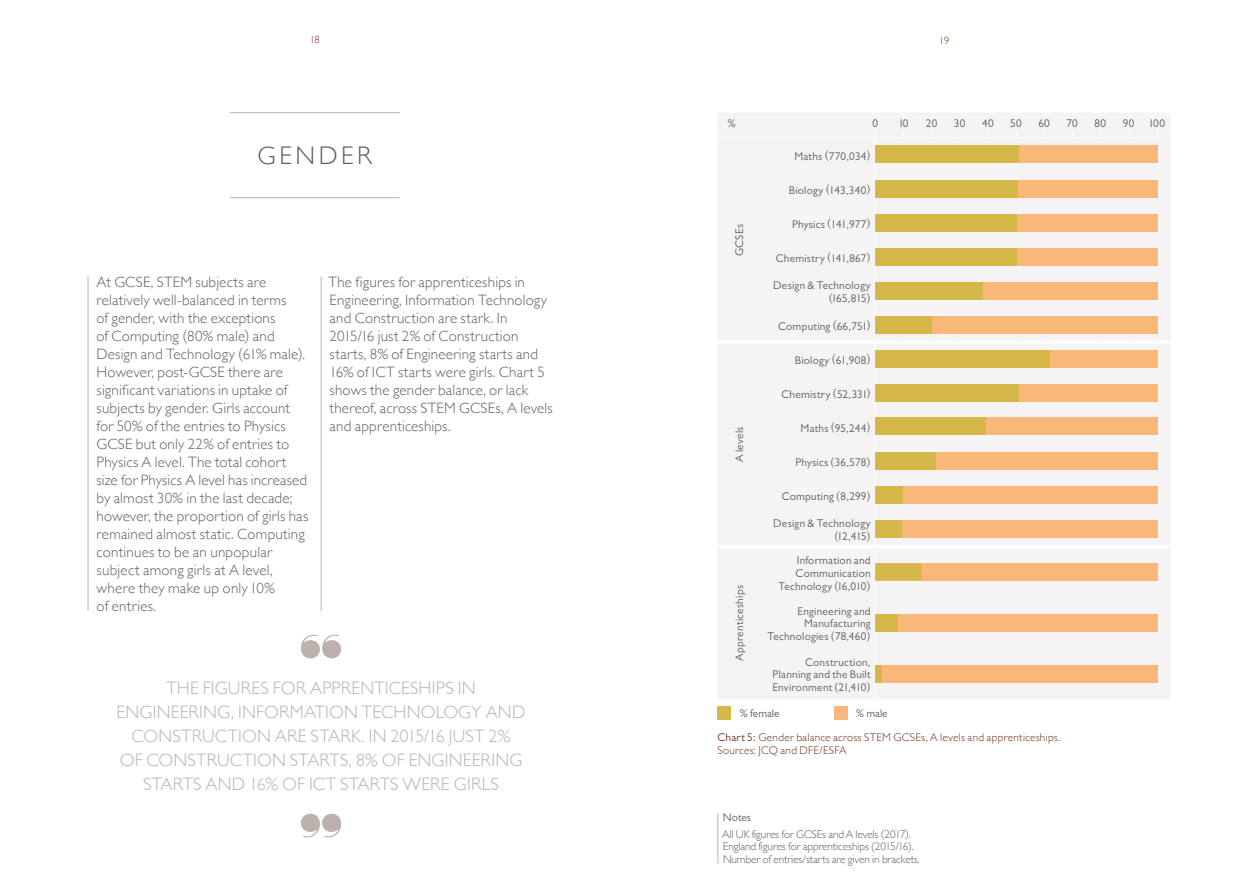
<style>
.page{position:relative;width:1259px;height:893px;background:#fff}
.page>*{position:absolute;margin:0;border:0;box-sizing:border-box;transform-origin:0 0}
.t1{font:300 25.5px "Gill Sans";letter-spacing:.14em;color:#615f5e}
.t2{font:300 18px/24px "Gill Sans";letter-spacing:.01em;color:#bdb2ab;text-align:center}
.t3{font:300 15px/18px "Gill Sans";letter-spacing:.01em;color:#615f5e}
.t4{font:11.25px/12.8px "Gill Sans";letter-spacing:.02em;color:#615f5e;text-align:right}
.t5{font:300 11.25px/12.8px "Gill Sans";letter-spacing:-.01em;color:#615f5e}
.t6{font:300 11.25px/12.8px "Gill Sans";letter-spacing:.025em;color:#6e321a}
.t7{font:300 10.5px "Gill Sans";color:#6e321a}
.s1{font-weight:400}
</style>
<div class="page">
<hr style="left:230px;top:112px;width:170px;height:1px;background:#bdb2ab">
<hr style="left:88px;top:276px;width:1px;height:335px;background:#bdb2ab">
<hr style="left:321px;top:276px;width:1px;height:335px;background:#bdb2ab">
<div style="left:718px;top:113px;width:453px;height:16px;background:#f5f3f3"></div>
<div style="left:718px;top:130px;width:453px;height:569px;background:#f5f3f3"></div>
<hr style="left:874px;top:139px;width:1px;height:33px;background:#fff">
<hr style="left:874px;top:172px;width:1px;height:34px;background:#fff">
<hr style="left:874px;top:206px;width:1px;height:34px;background:#fff">
<hr style="left:874px;top:240px;width:1px;height:34px;background:#fff">
<hr style="left:874px;top:274px;width:1px;height:34px;background:#fff">
<hr style="left:874px;top:308px;width:1px;height:33px;background:#fff">
<hr style="left:874px;top:344px;width:1px;height:32px;background:#fff">
<hr style="left:874px;top:376px;width:1px;height:34px;background:#fff">
<hr style="left:874px;top:410px;width:1px;height:34px;background:#fff">
<hr style="left:874px;top:444px;width:1px;height:34px;background:#fff">
<hr style="left:874px;top:478px;width:1px;height:34px;background:#fff">
<hr style="left:874px;top:512px;width:1px;height:33px;background:#fff">
<hr style="left:874px;top:548px;width:1px;height:49px;background:#fff">
<hr style="left:874px;top:597px;width:1px;height:51px;background:#fff">
<hr style="left:874px;top:648px;width:1px;height:51px;background:#fff">
<hr style="left:717px;top:341px;width:43px;height:3px;background:#fff">
<hr style="left:717px;top:545px;width:43px;height:3px;background:#fff">
<hr style="left:760px;top:341px;width:115px;height:3px;background:#fff">
<hr style="left:875px;top:341px;width:28px;height:3px;background:#fff">
<hr style="left:903px;top:341px;width:28px;height:3px;background:#fff">
<hr style="left:931px;top:341px;width:28px;height:3px;background:#fff">
<hr style="left:959px;top:341px;width:29px;height:3px;background:#fff">
<hr style="left:988px;top:341px;width:28px;height:3px;background:#fff">
<hr style="left:1016px;top:341px;width:28px;height:3px;background:#fff">
<hr style="left:1044px;top:341px;width:29px;height:3px;background:#fff">
<hr style="left:1073px;top:341px;width:28px;height:3px;background:#fff">
<hr style="left:1101px;top:341px;width:28px;height:3px;background:#fff">
<hr style="left:1129px;top:341px;width:28px;height:3px;background:#fff">
<hr style="left:760px;top:545px;width:115px;height:3px;background:#fff">
<hr style="left:875px;top:545px;width:28px;height:3px;background:#fff">
<hr style="left:903px;top:545px;width:28px;height:3px;background:#fff">
<hr style="left:931px;top:545px;width:28px;height:3px;background:#fff">
<hr style="left:959px;top:545px;width:29px;height:3px;background:#fff">
<hr style="left:988px;top:545px;width:28px;height:3px;background:#fff">
<hr style="left:1016px;top:545px;width:28px;height:3px;background:#fff">
<hr style="left:1044px;top:545px;width:29px;height:3px;background:#fff">
<hr style="left:1073px;top:545px;width:28px;height:3px;background:#fff">
<hr style="left:1101px;top:545px;width:28px;height:3px;background:#fff">
<hr style="left:1129px;top:545px;width:28px;height:3px;background:#fff">
<hr style="left:1157px;top:341px;width:14px;height:3px;background:#fff">
<hr style="left:1157px;top:545px;width:14px;height:3px;background:#fff">
<div style="left:874px;top:130px;width:284px;height:9px;background:#f5f3f3"></div>
<hr style="left:717px;top:138px;width:43px;height:1px;background:#fff">
<hr style="left:760px;top:138px;width:115px;height:1px;background:#fff">
<div style="left:875px;top:146px;width:283px;height:17px;background:#f9b879"></div>
<div style="left:875px;top:146px;width:143px;height:17px;background:#d6b84a"></div>
<div style="left:875px;top:181px;width:283px;height:17px;background:#f9b879"></div>
<div style="left:875px;top:181px;width:143px;height:17px;background:#d6b84a"></div>
<div style="left:875px;top:215px;width:283px;height:17px;background:#f9b879"></div>
<div style="left:875px;top:215px;width:142px;height:17px;background:#d6b84a"></div>
<div style="left:875px;top:249px;width:283px;height:17px;background:#f9b879"></div>
<div style="left:875px;top:249px;width:141px;height:17px;background:#d6b84a"></div>
<div style="left:875px;top:283px;width:283px;height:17px;background:#f9b879"></div>
<div style="left:875px;top:283px;width:108px;height:17px;background:#d6b84a"></div>
<div style="left:875px;top:317px;width:283px;height:17px;background:#f9b879"></div>
<div style="left:875px;top:317px;width:56px;height:17px;background:#d6b84a"></div>
<div style="left:875px;top:351px;width:283px;height:17px;background:#f9b879"></div>
<div style="left:875px;top:351px;width:174px;height:17px;background:#d6b84a"></div>
<div style="left:875px;top:385px;width:283px;height:17px;background:#f9b879"></div>
<div style="left:875px;top:385px;width:144px;height:17px;background:#d6b84a"></div>
<div style="left:875px;top:418px;width:283px;height:17px;background:#f9b879"></div>
<div style="left:875px;top:418px;width:111px;height:17px;background:#d6b84a"></div>
<div style="left:875px;top:453px;width:283px;height:17px;background:#f9b879"></div>
<div style="left:875px;top:453px;width:61px;height:17px;background:#d6b84a"></div>
<div style="left:875px;top:487px;width:283px;height:17px;background:#f9b879"></div>
<div style="left:875px;top:487px;width:28px;height:17px;background:#d6b84a"></div>
<div style="left:875px;top:521px;width:283px;height:17px;background:#f9b879"></div>
<div style="left:875px;top:521px;width:27px;height:17px;background:#d6b84a"></div>
<div style="left:875px;top:563px;width:283px;height:17px;background:#f9b879"></div>
<div style="left:875px;top:563px;width:46px;height:17px;background:#d6b84a"></div>
<div style="left:875px;top:614px;width:283px;height:17px;background:#f9b879"></div>
<div style="left:875px;top:614px;width:22px;height:17px;background:#d6b84a"></div>
<div style="left:875px;top:665px;width:283px;height:17px;background:#f9b879"></div>
<div style="left:875px;top:665px;width:6px;height:17px;background:#d6b84a"></div>
<hr style="left:230px;top:197px;width:170px;height:1px;background:#bdb2ab">
<svg style="left:301px;top:635px;width:40px;height:23px"></svg>
<svg style="left:301px;top:814px;width:40px;height:23px"></svg>
<div style="left:834px;top:706px;width:14px;height:13px;background:#f9b879"></div>
<div style="left:717px;top:706px;width:14px;height:13px;background:#d6b84a"></div>
<hr style="left:717px;top:813px;width:1px;height:50px;background:#bdb2ab">
<p class="t7" style="left:310px;top:32px;width:12px">18</p>
<p class="t7" style="left:939px;top:33px;width:12px">19</p>
<h1 class="t1" style="left:257px;top:135px;width:116px">GENDER</h1>
<p class="t3" style="left:97px;top:272px;width:213px">At GCSE, STEM subjects are relatively well-balanced in terms<br>of gender, with the exceptions<br>of Computing (80% male) and<br>Design and Technology (61% male).<br>However, post-GCSE there are significant variations in uptake of subjects by gender. Girls account for 50% of the entries to Physics<br>GCSE but only 22% of entries to<br>Physics A level. The total cohort size for Physics A level has increased by almost 30% in the last decade; however, the proportion of girls has remained almost static. Computing continues to be an unpopular subject among girls at A level, where they make up only 10%<br>of entries.</p>
<p class="t3" style="left:328px;top:272px;width:226px">The figures for apprenticeships in Engineering, Information Technology and Construction are stark. In 2015/16 just 2% of Construction starts, 8% of Engineering starts and 16% of ICT starts were girls. Chart 5 shows the gender balance, or lack thereof, across STEM GCSEs, A levels and apprenticeships.</p>
<p class="t2" style="left:117px;top:675px;width:410px">THE FIGURES FOR APPRENTICESHIPS IN ENGINEERING, INFORMATION TECHNOLOGY AND CONSTRUCTION ARE STARK. IN 2015/16 JUST 2%<br>OF CONSTRUCTION STARTS, 8% OF ENGINEERING STARTS AND 16% OF ICT STARTS WERE GIRLS</p>
<p class="t4" style="left:728px;top:117px;width:9px">%</p>
<p class="t4" style="left:872px;top:117px;width:7px">0</p>
<p class="t4" style="left:898px;top:117px;width:12px">10</p>
<p class="t4" style="left:926px;top:117px;width:13px">20</p>
<p class="t4" style="left:954px;top:117px;width:13px">30</p>
<p class="t4" style="left:982px;top:117px;width:13px">40</p>
<p class="t4" style="left:1010px;top:117px;width:13px">50</p>
<p class="t4" style="left:1038px;top:117px;width:13px">60</p>
<p class="t4" style="left:1066px;top:117px;width:13px">70</p>
<p class="t4" style="left:1094px;top:117px;width:13px">80</p>
<p class="t4" style="left:1122px;top:117px;width:13px">90</p>
<p class="t4" style="left:1148px;top:117px;width:18px">100</p>
<p class="t4" style="left:733px;top:256px;width:34px;rotate:-90deg">GCSEs</p>
<p class="t4" style="left:733px;top:462px;width:37px;rotate:-90deg">A levels</p>
<p class="t4" style="left:733px;top:661px;width:77px;rotate:-90deg">Apprenticeships</p>
<p class="t4" style="left:794px;top:149px;width:78px">Maths (770,034)</p>
<p class="t4" style="left:789px;top:183px;width:83px">Biology (143,340)</p>
<p class="t4" style="left:792px;top:217px;width:80px">Physics (141,977)</p>
<p class="t4" style="left:776px;top:251px;width:96px">Chemistry (141,867)</p>
<p class="t4" style="left:773px;top:279px;width:99px">Design &amp; Technology (165,815)</p>
<p class="t4" style="left:778px;top:319px;width:94px">Computing (66,751)</p>
<p class="t4" style="left:795px;top:353px;width:77px">Biology (61,908)</p>
<p class="t4" style="left:781px;top:387px;width:91px">Chemistry (52,331)</p>
<p class="t4" style="left:800px;top:421px;width:72px">Maths (95,244)</p>
<p class="t4" style="left:795px;top:455px;width:77px">Physics (36,578)</p>
<p class="t4" style="left:781px;top:489px;width:90px">Computing (8,299)</p>
<p class="t4" style="left:773px;top:517px;width:99px">Design &amp; Technology (12,415)</p>
<p class="t4" style="left:778px;top:554px;width:94px">Information and<br>Communication<br>Technology (16,010)</p>
<p class="t4" style="left:767px;top:604px;width:105px">Engineering and<br>Manufacturing<br>Technologies (78,460)</p>
<p class="t4" style="left:772px;top:655px;width:100px;text-align:justify;text-indent:33px">Construction, Planning and the Built Environment (21,410)</p>
<p class="t4" style="left:740px;top:707px;width:41px">% female</p>
<p class="t4" style="left:856px;top:707px;width:33px">% male</p>
<p class="t6" style="left:717px;top:730px;width:344px"><span class="s1">Chart 5:</span> Gender balance across STEM GCSEs, A levels and apprenticeships.<br>Sources: JCQ and DFE/ESFA</p>
<p class="t4" style="left:723px;top:810px;width:30px">Notes</p>
<p class="t5" style="left:722px;top:827px;width:199px">All UK figures for GCSEs and A levels (2017).<br>England figures for apprenticeships (2015/16).<br>Number of entries/starts are given in brackets.</p>
</div>
